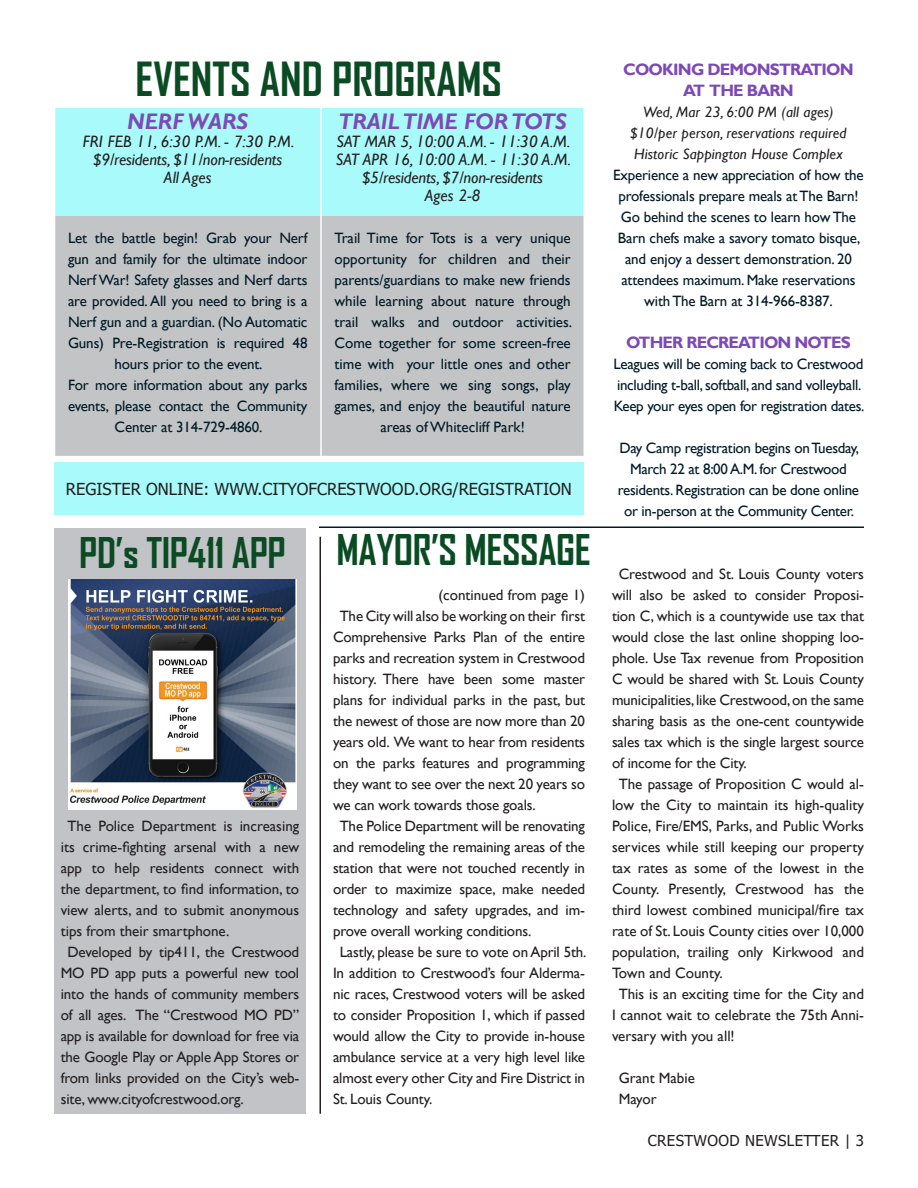
<style>
.page{position:relative;width:918px;height:1188px;background:#fff}
.page>*{position:absolute;margin:0;border:0;box-sizing:border-box;transform-origin:0 0}
.Body_Copy{font:700 45px "Agency FB";color:#0a4b24}
.t1{font:700 40.5px "Agency FB";letter-spacing:-.01em;color:#0a4b24}
.t2{font:italic 700 22.5px "Gill Sans";color:#7d49b6}
.t3{font:italic 16.5px "Gill Sans";letter-spacing:.01em;color:#231f20}
.t4{font:italic 16.5px "Gill Sans";letter-spacing:-.01em;color:#231f20}
.Body_Copy-2{font:16.5px "Tahoma";color:#231f20}
.t5{font:700 16.5px/21px "Gill Sans";letter-spacing:-.05em;color:#7d49b6;text-align:center}
.Body_Copy-3{font:15px/21px "Gill Sans";letter-spacing:-.01em;color:#231f20;text-align:justify}
.t6{font:15px/21px "Gill Sans";letter-spacing:-.01em;color:#011a27;text-align:center}
.Blurbs{font:15px/21px "Gill Sans";letter-spacing:-.01em;color:#231f20;text-align:justify}
.t7{font:italic 15px "Gill Sans";letter-spacing:.01em;color:#231f20}
.t8{font:15px "Tahoma";letter-spacing:.025em;color:#231f20}
</style>
<div class="page">
<div style="left:54px;top:528px;width:252px;height:586px;background:#c2c3c6"></div>
<hr style="left:319px;top:526px;width:545px;height:2px;background:#011a27">
<div style="left:55px;top:108px;width:529px;height:108px;background:#a9fbfb"></div>
<div style="left:55px;top:216px;width:529px;height:240px;background:#c2c4c6"></div>
<hr style="left:320px;top:108px;width:2px;height:108px;background:#fff">
<hr style="left:320px;top:216px;width:2px;height:240px;background:#fff">
<div style="left:54px;top:462px;width:530px;height:52px;background:#a9fbfb"></div>
<hr style="left:320px;top:537px;width:1px;height:577px;background:#231f20">
<img style="left:68px;top:579px;width:229px;height:231px">
<p class="Body_Copy" style="left:135px;top:51px;width:368px">EVENTS AND PROGRAMS</p>
<p class="t2" style="left:127px;top:108px;width:123px">NERF WARS</p>
<p class="t3" style="left:83px;top:132px;width:213px">FRI FEB 11, 6:30 P.M. - 7:30 P.M.</p>
<p class="t4" style="left:93px;top:150px;width:191px">$9/residents, $11/non-residents</p>
<p class="t4" style="left:164px;top:168px;width:49px">All Ages</p>
<p class="t2" style="left:338px;top:108px;width:230px">TRAIL TIME FOR TOTS</p>
<p class="t3" style="left:337px;top:132px;width:235px">SAT MAR 5, 10:00 A.M. - 11:30 A.M.</p>
<p class="t3" style="left:336px;top:150px;width:237px">SAT APR 16, 10:00 A.M. - 11:30 A.M.</p>
<p class="t4" style="left:362px;top:168px;width:182px">$5/residents, $7/non-residents</p>
<p class="t4" style="left:425px;top:186px;width:57px">Ages 2-8</p>
<p class="t6" style="left:68px;top:228px;width:241px">Let the battle begin! Grab your Nerf gun and family for the ultimate indoor Nerf War! Safety glasses and Nerf darts are provided. All you need to bring is a Nerf gun and a guardian. (No Automatic Guns) Pre-Registration is required 48 hours prior to the event.</p>
<p class="t6" style="left:68px;top:375px;width:241px">For more information about any parks events, please contact the Community<br>Center at 314-729-4860.</p>
<p class="t6" style="left:334px;top:228px;width:239px">Trail Time for Tots is a very unique opportunity for children and their parents/guardians to make new friends while learning about nature through trail walks and outdoor activities.<br>Come together for some screen-free time with your little ones and other families, where we sing songs, play games, and enjoy the beautiful nature areas of Whitecliff Park!</p>
<p class="Body_Copy-2" style="left:66px;top:478px;width:507px">REGISTER ONLINE: WWW.CITYOFCRESTWOOD.ORG/REGISTRATION</p>
<p class="t1" style="left:336px;top:524px;width:256px">MAYOR’S MESSAGE</p>
<p class="t1" style="left:79px;top:527px;width:208px">PD’s TIP411 APP</p>
<p class="Blurbs" style="left:61px;top:816px;width:240px;text-indent:7px">The Police Department is increasing its crime-fighting arsenal with a new app to help residents connect with the department, to find information, to view alerts, and to submit anonymous tips from their smartphone.</p>
<p class="Blurbs" style="left:61px;top:942px;width:240px;text-indent:7px">Developed by tip411, the Crestwood MO PD app puts a powerful new tool into the hands of community members of all ages. The “Crestwood MO PD” app is available for download for free via the Google Play or Apple App Stores or from links provided on the City’s web&shy;site, www.cityofcrestwood.org.</p>
<p class="Body_Copy-3" style="left:438px;top:585px;width:148px">(continued from page 1)</p>
<p class="Body_Copy-3" style="left:333px;top:606px;width:254px;text-indent:7px">The City will also be working on their first Comprehensive Parks Plan of the entire parks and recreation system in Crestwood history. There have been some master plans for individual parks in the past, but the newest of those are now more than 20 years old. We want to hear from residents on the parks features and programming they want to see over the next 20 years so we can work towards those goals.</p>
<p class="Body_Copy-3" style="left:333px;top:816px;width:254px;text-indent:7px">The Police Department will be renovating and remodeling the remaining areas of the station that were not touched recently in order to maximize space, make needed technology and safety upgrades, and im&shy;prove overall working conditions.</p>
<p class="Body_Copy-3" style="left:333px;top:942px;width:255px;text-indent:7px">Lastly, please be sure to vote on April 5th.<br>In addition to Crestwood’s four Alderma&shy;nic races, Crestwood voters will be asked to consider Proposition 1, which if passed would allow the City to provide in-house ambulance service at a very high level like almost every other City and Fire District in St. Louis County.</p>
<p class="t5" style="left:623px;top:59px;width:232px">COOKING DEMONSTRATION<br>AT THE BARN</p>
<p class="t7" style="left:643px;top:103px;width:192px">Wed, Mar 23, 6:00 PM (all ages)</p>
<p class="t7" style="left:630px;top:124px;width:218px">$10/per person, reservations required</p>
<p class="t7" style="left:634px;top:145px;width:210px">Historic Sappington House Complex</p>
<p class="t6" style="left:613px;top:165px;width:252px">Experience a new appreciation of how the professionals prepare meals at The Barn!<br>Go behind the scenes to learn how The Barn chefs make a savory tomato bisque, and enjoy a dessert demonstration. 20 attendees maximum. Make reservations with The Barn at 314-966-8387.</p>
<p class="t5" style="left:626px;top:332px;width:226px">OTHER RECREATION NOTES</p>
<p class="t6" style="left:614px;top:354px;width:253px;text-align:left">Leagues will be coming back to Crestwood including t-ball, softball, and sand volleyball.<br>Keep your eyes open for registration dates.</p>
<p class="t6" style="left:618px;top:438px;width:243px">Day Camp registration begins on Tuesday, March 22 at 8:00 A.M. for Crestwood residents. Registration can be done online or in-person at the Community Center.</p>
<p class="Body_Copy-3" style="left:612px;top:564px;width:254px;text-indent:7px">Crestwood and St. Louis County voters will also be asked to consider Proposi&shy;tion C, which is a countywide use tax that would close the last online shopping loo&shy;phole. Use Tax revenue from Proposition C would be shared with St. Louis County municipalities, like Crestwood, on the same sharing basis as the one-cent countywide sales tax which is the single largest source of income for the City.</p>
<p class="Body_Copy-3" style="left:612px;top:774px;width:254px;text-indent:7px">The passage of Proposition C would al&shy;low the City to maintain its high-quality Police, Fire/EMS, Parks, and Public Works services while still keeping our property tax rates as some of the lowest in the County. Presently, Crestwood has the third lowest combined municipal/fire tax rate of St. Louis County cities over 10,000 population, trailing only Kirkwood and Town and County.</p>
<p class="Body_Copy-3" style="left:612px;top:984px;width:254px;text-indent:7px">This is an exciting time for the City and I cannot wait to celebrate the 75th Anni&shy;versary with you all!</p>
<p class="Body_Copy-3" style="left:619px;top:1068px;width:78px">Grant Mabie</p>
<p class="Body_Copy-3" style="left:619px;top:1089px;width:40px">Mayor</p>
<p class="t8" style="left:648px;top:1130px;width:218px">CRESTWOOD NEWSLETTER | 3</p>
</div>
